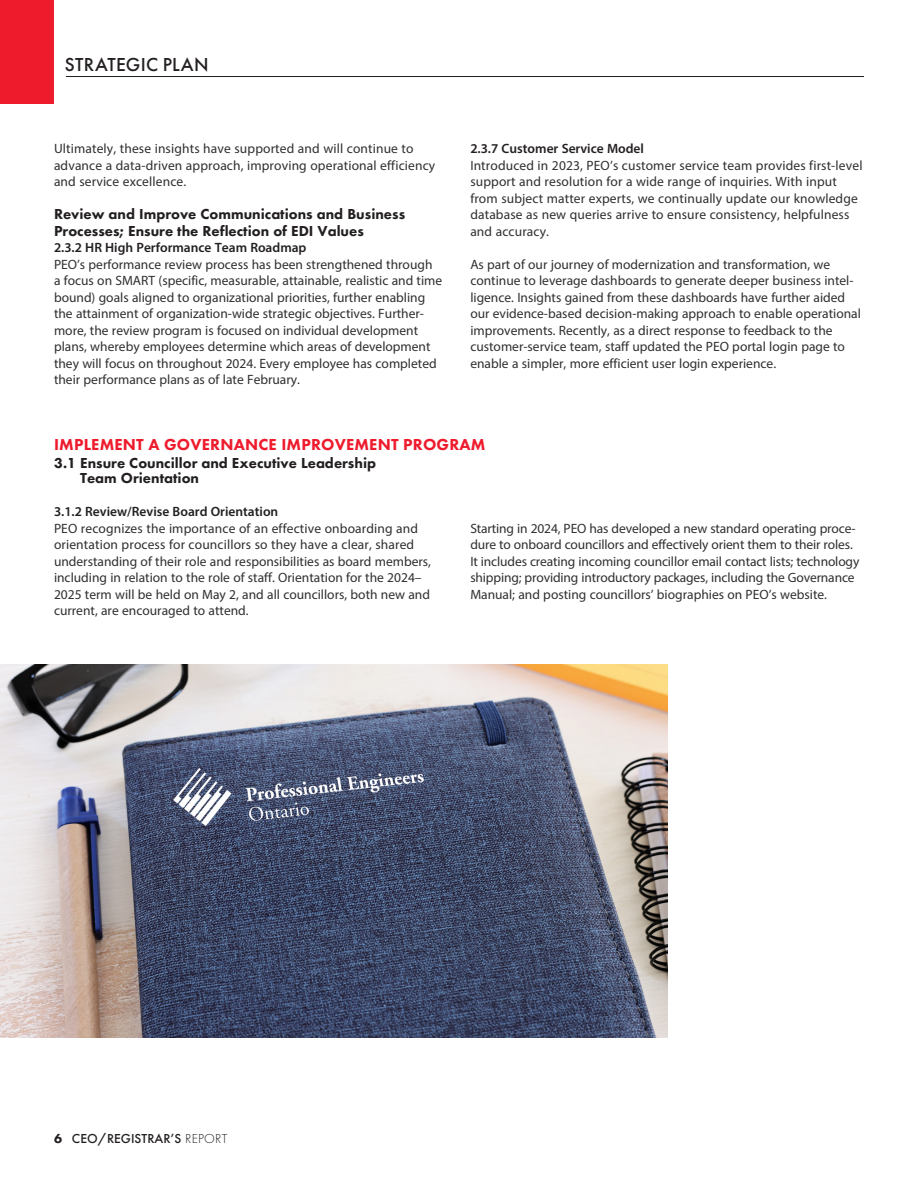
<style>
.page{position:relative;width:918px;height:1188px;background:#fff}
.page>*{position:absolute;margin:0;border:0;box-sizing:border-box;transform-origin:0 0}
.t1{font:500 19.5px "Futura PT";letter-spacing:.01em;color:#231f20}
.Body_Myriad{font:800 16.5px "Futura PT";letter-spacing:.01em;color:#ee1b2d}
.Body_Myriad-2{font:800 15px/16.5px "Futura PT";color:#231f20}
.Body_Myriad-3{font:13.5px/16.5px "Myriad Pro";color:#312f30}
.Body_Myriad-4{font:600 13.5px "Myriad Pro";color:#231f20}
.Body_Fru_Indent_2017{font:500 13.5px "Futura PT";color:#231f20}
.s1{font-weight:800}
.s2{font-weight:300}
</style>
<div class="page">
<div style="left:0;top:0;width:54px;height:104px;background:#ee1b2d"></div>
<hr style="left:66px;top:76px;width:798px;height:1px;background:#231f20">
<img style="left:0;top:664px;width:667px;height:373px">
<p class="t1" style="left:65px;top:52px;width:145px">STRATEGIC PLAN</p>
<p class="Body_Myriad-3" style="left:54px;top:140px;width:383px">Ultimately, these insights have supported and will continue to advance a data-driven approach, improving operational efficiency and service excellence.</p>
<p class="Body_Myriad-2" style="left:54px;top:206px;width:353px">Review and Improve Communications and Business<br>Processes; Ensure the Reflection of EDI Values</p>
<p class="Body_Myriad-4" style="left:54px;top:239px;width:254px">2.3.2 HR High Performance Team Roadmap</p>
<p class="Body_Myriad-3" style="left:54px;top:256px;width:390px">PEO’s performance review process has been strengthened through a focus on SMART (specific, measurable, attainable, realistic and time bound) goals aligned to organizational priorities, further enabling the attainment of organization-wide strategic objectives. Further&shy;more, the review program is focused on individual development plans, whereby employees determine which areas of development they will focus on throughout 2024. Every employee has completed their performance plans as of late February.</p>
<p class="Body_Myriad-4" style="left:470px;top:140px;width:175px">2.3.7 Customer Service Model</p>
<p class="Body_Myriad-3" style="left:470px;top:157px;width:394px">Introduced in 2023, PEO’s customer service team provides first-level support and resolution for a wide range of inquiries. With input from subject matter experts, we continually update our knowledge database as new queries arrive to ensure consistency, helpfulness and accuracy.</p>
<p class="Body_Myriad-3" style="left:470px;top:256px;width:392px">As part of our journey of modernization and transformation, we continue to leverage dashboards to generate deeper business intel&shy;ligence. Insights gained from these dashboards have further aided our evidence-based decision-making approach to enable operational improvements. Recently, as a direct response to feedback to the customer-service team, staff updated the PEO portal login page to enable a simpler, more efficient user login experience.</p>
<p class="Body_Myriad" style="left:54px;top:434px;width:433px">IMPLEMENT A GOVERNANCE IMPROVEMENT PROGRAM</p>
<p class="Body_Myriad-2" style="left:80px;top:455px;width:297px;line-height:15px;text-indent:-26px">3.1 Ensure Councillor and Executive Leadership<br>Team Orientation</p>
<p class="Body_Myriad-4" style="left:54px;top:503px;width:226px">3.1.2 Review/Revise Board Orientation</p>
<p class="Body_Myriad-3" style="left:54px;top:520px;width:379px">PEO recognizes the importance of an effective onboarding and orientation process for councillors so they have a clear, shared understanding of their role and responsibilities as board members, including in relation to the role of staff. Orientation for the 2024– 2025 term will be held on May 2, and all councillors, both new and current, are encouraged to attend.</p>
<p class="Body_Myriad-3" style="left:470px;top:520px;width:391px">Starting in 2024, PEO has developed a new standard operating proce&shy;dure to onboard councillors and effectively orient them to their roles.<br>It includes creating incoming councillor email contact lists; technology shipping; providing introductory packages, including the Governance Manual; and posting councillors’ biographies on PEO’s website.</p>
<p class="Body_Fru_Indent_2017" style="left:54px;top:1130px;width:175px"><span class="s1">6</span> CEO/REGISTRAR’S <span class="s2">REPORT</span></p>
</div>
